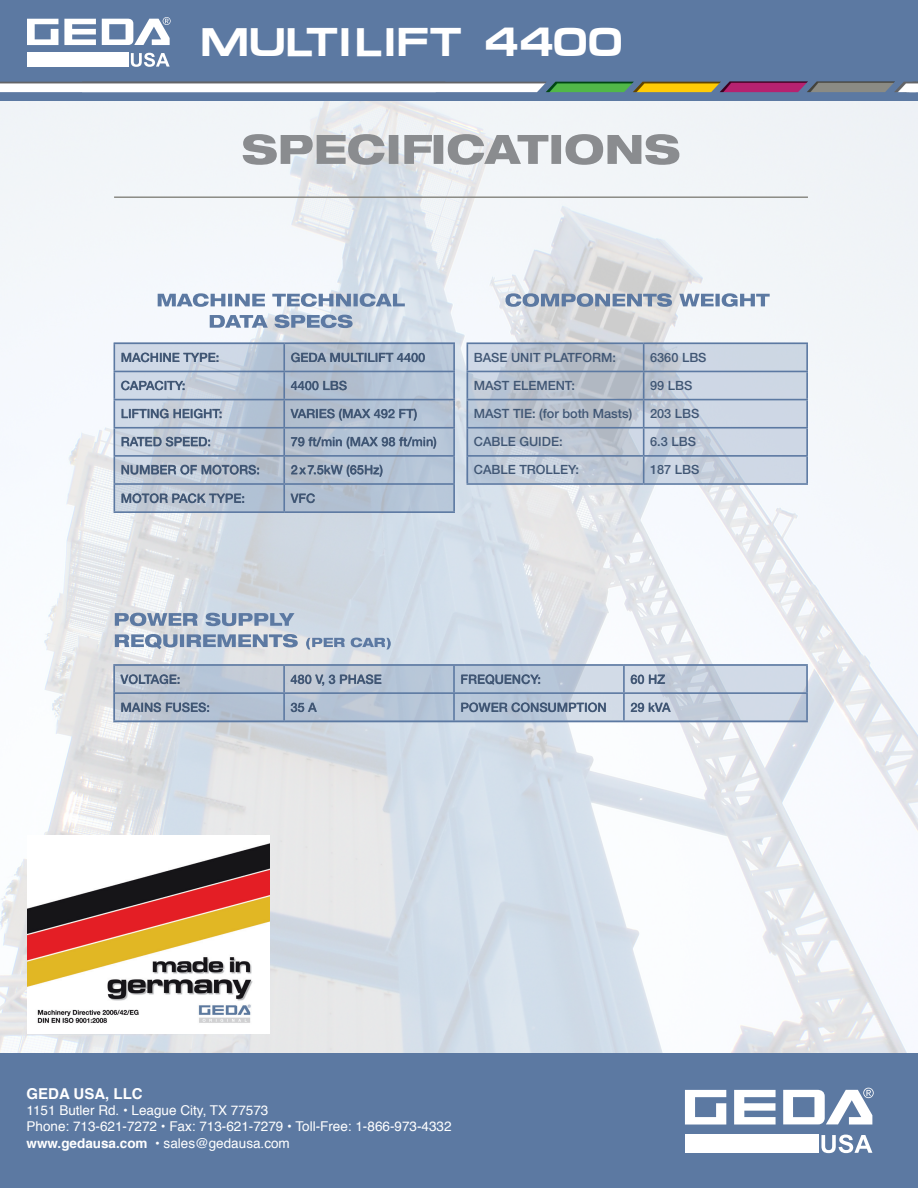
<style>
.page{position:relative;width:918px;height:1188px;background:#fff}
.page>*{position:absolute;margin:0;border:0;box-sizing:border-box;transform-origin:0 0}
.t1{font:700 40.5px "Micro Extend FLF";color:#fff}
.t2{font:700 15px "Helvetica";color:#fff}
.t3{font:13.5px/16.2px "Helvetica";color:#fff}
.t4{font:500 12.75px "Helvetica Neue LT Std";color:#405674}
.s1{font-weight:700}
</style>
<div class="page">
<div style="left:0;top:1053px;width:918px;height:135px;background:#5c79a2"></div>
<div style="left:0;top:0;width:918px;height:101px;background:#5c79a2"></div>
<img style="left:0;top:82px;width:82px;height:10px">
<img style="left:82px;top:81px;width:834px;height:11px">
<img style="left:903px;top:82px;width:15px;height:10px">
<svg style="left:27px;top:19px;width:31px;height:26px"></svg>
<svg style="left:64px;top:19px;width:32px;height:26px"></svg>
<svg style="left:102px;top:17px;width:69px;height:28px"></svg>
<div style="left:27px;top:53px;width:102px;height:14px;background:#fff"></div>
<svg style="left:131px;top:53px;width:39px;height:14px"></svg>
<svg style="left:685px;top:1090px;width:41px;height:35px"></svg>
<svg style="left:734px;top:1090px;width:42px;height:35px"></svg>
<svg style="left:783px;top:1088px;width:91px;height:37px"></svg>
<div style="left:685px;top:1134px;width:134px;height:19px;background:#fff"></div>
<svg style="left:821px;top:1135px;width:51px;height:18px"></svg>
<img style="left:0;top:102px;width:918px;height:951px">
<svg style="left:466px;top:343px;width:340px;height:140px;background:#c1cad8"></svg>
<svg style="left:115px;top:344px;width:338px;height:167px;background:#b9c6d6"></svg>
<hr style="left:467px;top:343px;width:177px;height:1px;background:#5c79a2">
<hr style="left:644px;top:343px;width:164px;height:1px;background:#5c79a2">
<hr style="left:806px;top:344px;width:2px;height:27px;background:#5c79a2">
<hr style="left:467px;top:371px;width:177px;height:1px;background:#5c79a2">
<hr style="left:644px;top:371px;width:164px;height:1px;background:#5c79a2">
<hr style="left:806px;top:372px;width:2px;height:27px;background:#5c79a2">
<hr style="left:467px;top:399px;width:177px;height:1px;background:#5c79a2">
<hr style="left:644px;top:399px;width:164px;height:1px;background:#5c79a2">
<hr style="left:806px;top:400px;width:2px;height:27px;background:#5c79a2">
<hr style="left:467px;top:427px;width:177px;height:2px;background:#5c79a2">
<hr style="left:644px;top:427px;width:164px;height:2px;background:#5c79a2">
<hr style="left:806px;top:429px;width:2px;height:26px;background:#5c79a2">
<hr style="left:467px;top:455px;width:177px;height:2px;background:#5c79a2">
<svg style="left:467px;top:344px;width:1px;height:139px"></svg>
<hr style="left:644px;top:455px;width:164px;height:2px;background:#5c79a2">
<svg style="left:643px;top:344px;width:1px;height:139px"></svg>
<hr style="left:806px;top:457px;width:2px;height:26px;background:#5c79a2">
<hr style="left:467px;top:483px;width:177px;height:2px;background:#5c79a2">
<hr style="left:644px;top:483px;width:164px;height:2px;background:#5c79a2">
<svg style="left:243px;top:134px;width:436px;height:31px"></svg>
<svg style="left:210px;top:315px;width:143px;height:13px;background:#96a8c2"></svg>
<svg style="left:158px;top:293px;width:247px;height:14px"></svg>
<svg style="left:505px;top:293px;width:265px;height:14px;background:#9cacc2"></svg>
<hr style="left:114px;top:196px;width:694px;height:2px;background:#8b8b85">
<hr style="left:114px;top:343px;width:170px;height:1px;background:#5c79a2">
<hr style="left:284px;top:343px;width:171px;height:1px;background:#5c79a2">
<hr style="left:283px;top:344px;width:2px;height:27px;background:#5c79a2">
<hr style="left:453px;top:344px;width:2px;height:27px;background:#5c79a2">
<hr style="left:114px;top:371px;width:170px;height:1px;background:#5c79a2">
<hr style="left:284px;top:371px;width:171px;height:1px;background:#5c79a2">
<hr style="left:283px;top:372px;width:2px;height:27px;background:#5c79a2">
<hr style="left:453px;top:372px;width:2px;height:27px;background:#5c79a2">
<hr style="left:114px;top:399px;width:170px;height:1px;background:#5c79a2">
<hr style="left:284px;top:399px;width:171px;height:1px;background:#5c79a2">
<hr style="left:283px;top:400px;width:2px;height:27px;background:#5c79a2">
<hr style="left:453px;top:400px;width:2px;height:27px;background:#5c79a2">
<hr style="left:114px;top:427px;width:170px;height:2px;background:#5c79a2">
<hr style="left:284px;top:427px;width:171px;height:2px;background:#5c79a2">
<hr style="left:283px;top:429px;width:2px;height:26px;background:#5c79a2">
<hr style="left:453px;top:429px;width:2px;height:26px;background:#5c79a2">
<hr style="left:114px;top:455px;width:170px;height:2px;background:#5c79a2">
<hr style="left:284px;top:455px;width:171px;height:2px;background:#5c79a2">
<hr style="left:283px;top:457px;width:2px;height:26px;background:#5c79a2">
<hr style="left:453px;top:457px;width:2px;height:26px;background:#5c79a2">
<hr style="left:114px;top:483px;width:170px;height:2px;background:#5c79a2">
<svg style="left:114px;top:344px;width:1px;height:167px"></svg>
<hr style="left:284px;top:483px;width:171px;height:2px;background:#5c79a2">
<hr style="left:283px;top:485px;width:2px;height:26px;background:#5c79a2">
<hr style="left:453px;top:485px;width:2px;height:26px;background:#5c79a2">
<hr style="left:114px;top:511px;width:170px;height:2px;background:#5c79a2">
<hr style="left:284px;top:511px;width:171px;height:2px;background:#5c79a2">
<svg style="left:291px;top:493px;width:24px;height:10px"></svg>
<svg style="left:122px;top:493px;width:122px;height:10px"></svg>
<svg style="left:291px;top:465px;width:92px;height:12px"></svg>
<svg style="left:122px;top:465px;width:137px;height:10px"></svg>
<svg style="left:291px;top:437px;width:145px;height:12px;background:#93a4b9"></svg>
<svg style="left:122px;top:437px;width:88px;height:10px"></svg>
<svg style="left:291px;top:409px;width:126px;height:12px;background:#8fa0b5"></svg>
<svg style="left:122px;top:409px;width:100px;height:9px"></svg>
<svg style="left:291px;top:381px;width:56px;height:9px"></svg>
<svg style="left:121px;top:381px;width:64px;height:9px"></svg>
<svg style="left:291px;top:353px;width:134px;height:9px"></svg>
<svg style="left:122px;top:353px;width:96px;height:9px"></svg>
<svg style="left:115px;top:666px;width:691px;height:54px;background:#bfcbda"></svg>
<hr style="left:113px;top:664px;width:171px;height:2px;background:#5c79a2">
<hr style="left:113px;top:666px;width:2px;height:26px;background:#5c79a2">
<hr style="left:284px;top:664px;width:170px;height:2px;background:#5c79a2">
<hr style="left:283px;top:666px;width:2px;height:26px;background:#5c79a2">
<hr style="left:454px;top:664px;width:170px;height:2px;background:#5c79a2">
<hr style="left:453px;top:666px;width:2px;height:26px;background:#5c79a2">
<hr style="left:624px;top:664px;width:184px;height:2px;background:#5c79a2">
<hr style="left:623px;top:666px;width:2px;height:26px;background:#5c79a2">
<hr style="left:806px;top:666px;width:2px;height:26px;background:#5c79a2">
<hr style="left:113px;top:692px;width:171px;height:2px;background:#5c79a2">
<hr style="left:113px;top:694px;width:2px;height:26px;background:#5c79a2">
<hr style="left:284px;top:692px;width:170px;height:2px;background:#5c79a2">
<hr style="left:283px;top:694px;width:2px;height:26px;background:#5c79a2">
<hr style="left:454px;top:692px;width:170px;height:2px;background:#5c79a2">
<hr style="left:453px;top:694px;width:2px;height:26px;background:#5c79a2">
<hr style="left:624px;top:692px;width:184px;height:2px;background:#5c79a2">
<hr style="left:623px;top:694px;width:2px;height:26px;background:#5c79a2">
<hr style="left:806px;top:694px;width:2px;height:26px;background:#5c79a2">
<hr style="left:113px;top:720px;width:171px;height:2px;background:#5c79a2">
<hr style="left:284px;top:720px;width:170px;height:2px;background:#5c79a2">
<hr style="left:454px;top:720px;width:170px;height:2px;background:#5c79a2">
<hr style="left:624px;top:720px;width:184px;height:2px;background:#5c79a2">
<svg style="left:631px;top:703px;width:40px;height:9px"></svg>
<svg style="left:461px;top:702px;width:145px;height:10px"></svg>
<svg style="left:291px;top:703px;width:26px;height:9px"></svg>
<svg style="left:122px;top:702px;width:87px;height:10px"></svg>
<svg style="left:631px;top:675px;width:34px;height:9px"></svg>
<svg style="left:461px;top:674px;width:79px;height:10px"></svg>
<svg style="left:291px;top:674px;width:90px;height:12px"></svg>
<svg style="left:121px;top:674px;width:59px;height:10px"></svg>
<svg style="left:115px;top:634px;width:276px;height:16px;background:#a4b4c9"></svg>
<svg style="left:115px;top:613px;width:180px;height:13px;background:#93a5bf"></svg>
<img style="left:27px;top:835px;width:243px;height:199px">
<h1 class="t1" style="left:200px;top:19px;width:424px">MULTILIFT 4400</h1>
<p class="t4" style="left:121px;top:350px;width:100px">MACHINE TYPE:</p>
<p class="t4" style="left:291px;top:350px;width:136px">GEDA MULTILIFT 4400</p>
<p class="t4" style="left:121px;top:378px;width:66px">CAPACITY:</p>
<p class="t4" style="left:291px;top:378px;width:58px">4400 LBS</p>
<p class="t4" style="left:121px;top:406px;width:103px">LIFTING HEIGHT:</p>
<p class="t4" style="left:291px;top:406px;width:128px">VARIES (MAX 492 FT)</p>
<p class="t4" style="left:121px;top:434px;width:92px">RATED SPEED:</p>
<p class="t4" style="left:291px;top:434px;width:148px">79 ft/min (MAX 98 ft/min)</p>
<p class="t4" style="left:121px;top:462px;width:141px">NUMBER OF MOTORS:</p>
<p class="t4" style="left:291px;top:462px;width:94px">2x7.5kW (65Hz)</p>
<p class="t4" style="left:121px;top:490px;width:126px">MOTOR PACK TYPE:</p>
<p class="t4" style="left:291px;top:490px;width:26px">VFC</p>
<p class="t4" style="left:474px;top:350px;width:144px">BASE UNIT PLATFORM:</p>
<p class="t4" style="left:650px;top:350px;width:58px">6360 LBS</p>
<p class="t4" style="left:474px;top:378px;width:103px">MAST ELEMENT:</p>
<p class="t4" style="left:650px;top:378px;width:44px">99 LBS</p>
<p class="t4" style="left:474px;top:406px;width:160px">MAST TIE: (for both Masts)</p>
<p class="t4" style="left:650px;top:406px;width:51px">203 LBS</p>
<p class="t4" style="left:474px;top:434px;width:90px">CABLE GUIDE:</p>
<p class="t4" style="left:650px;top:434px;width:47px">6.3 LBS</p>
<p class="t4" style="left:474px;top:462px;width:107px">CABLE TROLLEY:</p>
<p class="t4" style="left:650px;top:462px;width:51px">187 LBS</p>
<p class="t4" style="left:121px;top:671px;width:61px">VOLTAGE:</p>
<p class="t4" style="left:291px;top:671px;width:93px">480 V, 3 PHASE</p>
<p class="t4" style="left:460px;top:671px;width:82px">FREQUENCY:</p>
<p class="t4" style="left:630px;top:671px;width:36px">60 HZ</p>
<p class="t4" style="left:121px;top:700px;width:91px">MAINS FUSES:</p>
<p class="t4" style="left:291px;top:700px;width:28px">35 A</p>
<p class="t4" style="left:460px;top:700px;width:148px">POWER CONSUMPTION</p>
<p class="t4" style="left:630px;top:700px;width:42px">29 kVA</p>
<p class="t2" style="left:27px;top:1082px;width:118px">GEDA USA, LLC</p>
<p class="t3" style="left:27px;top:1103px;width:426px">1151 Butler Rd. • League City, TX 77573<br>Phone: 713-621-7272 • Fax: 713-621-7279 • Toll-Free: 1-866-973-4332 <span class="s1">www.gedausa.com •</span> sales@gedausa.com</p>
</div>
